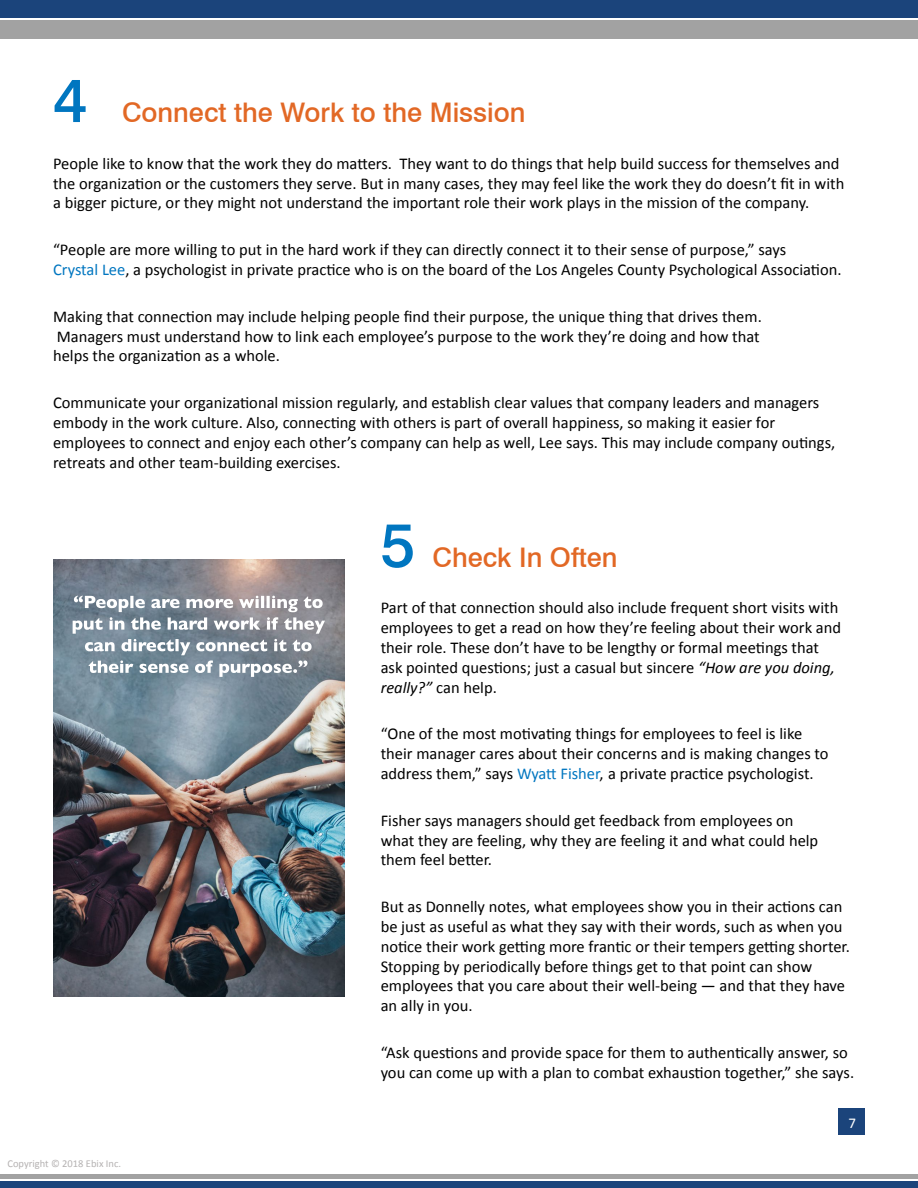
<style>
.page{position:relative;width:918px;height:1188px;background:#fff}
.page>*{position:absolute;margin:0;border:0;box-sizing:border-box;transform-origin:0 0}
.t1{font:500 61.95px "Swiss 721 BT";color:#0076c0}
.t2{font:500 27px "Swiss 721 BT";color:#e26825}
.t3{font:16.5px/19.8px "Calibri";color:#000}
.t4{font:15px "Calibri";color:#fff}
.t5{font:10.5px "Calibri";color:#b5b2b2}
.s1{color:#0076c0}
.s2{font-style:italic}
</style>
<div class="page">
<div style="left:0;top:1181px;width:918px;height:7px;background:#1b447b"></div>
<div style="left:0;top:0;width:918px;height:18px;background:#1b447b"></div>
<div style="left:0;top:20px;width:918px;height:19px;background:#a2a2a2"></div>
<div style="left:0;top:1174px;width:918px;height:5px;background:#a2a2a2"></div>
<div style="left:838px;top:1108px;width:27px;height:27px;background:#1b447b"></div>
<img style="left:53px;top:560px;width:292px;height:437px">
<svg style="left:73px;top:596px;width:252px;height:81px"></svg>
<p class="t1" style="left:53px;top:62px;width:36px">4</p>
<p class="t2" style="left:122px;top:96px;width:405px">Connect the Work to the Mission</p>
<p class="t3" style="left:53px;top:154px;width:793px">People like to know that the work they do matters. They want to do things that help build success for themselves and the organization or the customers they serve. But in many cases, they may feel like the work they do doesn’t fit in with a bigger picture, or they might not understand the important role their work plays in the mission of the company.</p>
<p class="t3" style="left:53px;top:240px;width:790px">“People are more willing to put in the hard work if they can directly connect it to their sense of purpose,” says<br><span class="s1">Crystal Lee</span>, a psychologist in private practice who is on the board of the Los Angeles County Psychological Association.</p>
<p class="t3" style="left:53px;top:307px;width:710px">Making that connection may include helping people find their purpose, the unique thing that drives them.<br>Managers must understand how to link each employee’s purpose to the work they’re doing and how that helps the organization as a whole.</p>
<p class="t3" style="left:53px;top:393px;width:784px">Communicate your organizational mission regularly, and establish clear values that company leaders and managers embody in the work culture. Also, connecting with others is part of overall happiness, so making it easier for employees to connect and enjoy each other’s company can help as well, Lee says. This may include company outings, retreats and other team-building exercises.</p>
<p class="t1" style="left:381px;top:507px;width:36px">5</p>
<p class="t2" style="left:432px;top:541px;width:187px">Check In Often</p>
<p class="t3" style="left:381px;top:598px;width:462px">Part of that connection should also include frequent short visits with employees to get a read on how they’re feeling about their work and their role. These don’t have to be lengthy or formal meetings that ask pointed questions; just a casual but sincere <span class="s2">“How are you doing, really?”</span> can help.</p>
<p class="t3" style="left:381px;top:724px;width:449px">“One of the most motivating things for employees to feel is like their manager cares about their concerns and is making changes to address them,” says <span class="s1">Wyatt Fisher</span>, a private practice psychologist.</p>
<p class="t3" style="left:381px;top:811px;width:439px">Fisher says managers should get feedback from employees on what they are feeling, why they are feeling it and what could help them feel better.</p>
<p class="t3" style="left:381px;top:897px;width:471px">But as Donnelly notes, what employees show you in their actions can be just as useful as what they say with their words, such as when you notice their work getting more frantic or their tempers getting shorter.<br>Stopping by periodically before things get to that point can show employees that you care about their well-being — and that they have an ally in you.</p>
<p class="t3" style="left:381px;top:1043px;width:475px">“Ask questions and provide space for them to authentically answer, so you can come up with a plan to combat exhaustion together,” she says.</p>
<p class="t5" style="left:8px;top:1157px;width:115px">Copyright © 2018 Ebix Inc.</p>
<p class="t4" style="left:848px;top:1114px;width:9px">7</p>
</div>
